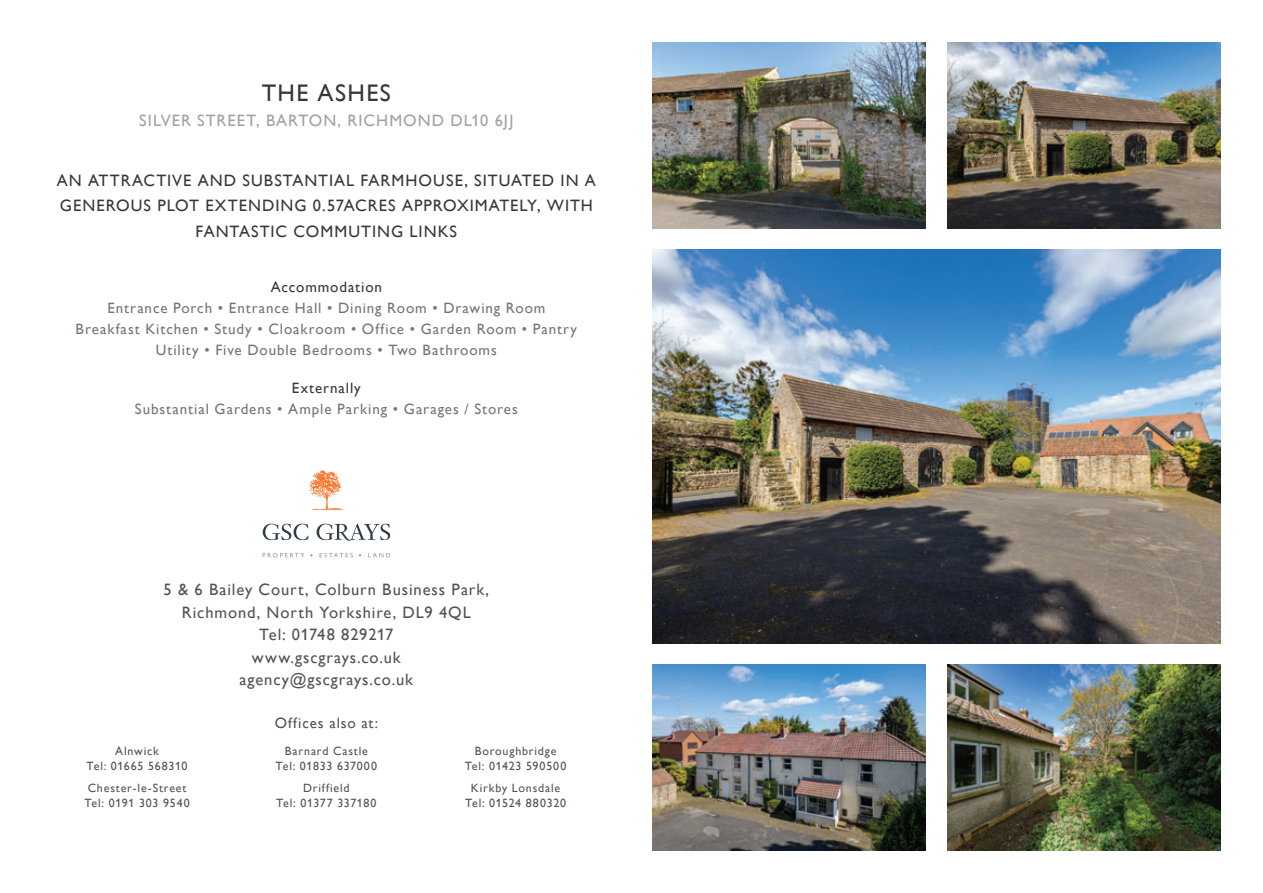
<style>
.page{position:relative;width:1263px;height:893px;background:#fff}
.page>*{position:absolute;margin:0;border:0;box-sizing:border-box;transform-origin:0 0}
._03_Name{font:24px "Gill Alt One";letter-spacing:.06em;color:#36393c}
._08_Office_Address{font:16.5px/22.5px "Gill Alt One";letter-spacing:.055em;color:#515455;text-align:center}
._05_Strapline{font:16.5px/25.5px "Gill Alt One";letter-spacing:.06em;color:#36393c;text-align:center}
._04_Address{font:16.5px "Gill Alt One";letter-spacing:.06em;color:#a0a2a3}
._07_Summary{font:15px/21px "Gill Alt One";letter-spacing:.06em;color:#737779;text-align:center}
._06_Summary_Headings{font:15px "Gill Alt One";letter-spacing:.06em;color:#36393c}
._09_Other_Offices{font:15px "Gill Alt One";letter-spacing:.06em;color:#515455}
._10_GSC_Grays_Offices{font:12px/15px "Gill Alt One";letter-spacing:.065em;color:#515455;text-align:center}
</style>
<div class="page">
<img style="left:653px;top:250px;width:567px;height:393px">
<img style="left:653px;top:43px;width:273px;height:186px">
<img style="left:653px;top:664px;width:273px;height:186px">
<img style="left:947px;top:43px;width:273px;height:186px">
<img style="left:947px;top:664px;width:273px;height:186px">
<svg style="left:263px;top:524px;width:45px;height:16px"></svg>
<svg style="left:317px;top:524px;width:73px;height:17px"></svg>
<svg style="left:263px;top:553px;width:41px;height:4px"></svg>
<svg style="left:320px;top:553px;width:33px;height:4px"></svg>
<svg style="left:368px;top:553px;width:22px;height:4px"></svg>
<svg style="left:309px;top:470px;width:34px;height:40px"></svg>
<p class="_03_Name" style="left:262px;top:79px;width:131px">THE ASHES</p>
<p class="_04_Address" style="left:139px;top:111px;width:376px">SILVER STREET, BARTON, RICHMOND DL10 6JJ</p>
<p class="_05_Strapline" style="left:57px;top:167px;width:540px">AN ATTRACTIVE AND SUBSTANTIAL FARMHOUSE, SITUATED IN A<br>GENEROUS PLOT EXTENDING 0.57ACRES APPROXIMATELY, WITH<br>FANTASTIC COMMUTING LINKS</p>
<p class="_06_Summary_Headings" style="left:271px;top:278px;width:113px">Accommodation</p>
<p class="_07_Summary" style="left:76px;top:297px;width:503px">Entrance Porch • Entrance Hall • Dining Room • Drawing Room<br>Breakfast Kitchen • Study • Cloakroom • Office • Garden Room • Pantry<br>Utility • Five Double Bedrooms • Two Bathrooms</p>
<p class="_06_Summary_Headings" style="left:292px;top:379px;width:70px">Externally</p>
<p class="_07_Summary" style="left:135px;top:398px;width:384px">Substantial Gardens • Ample Parking • Garages / Stores</p>
<p class="_08_Office_Address" style="left:164px;top:578px;width:327px">5 &amp; 6 Bailey Court, Colburn Business Park,<br>Richmond, North Yorkshire, DL9 4QL<br>Tel: 01748 829217</p>
<p class="_08_Office_Address" style="left:252px;top:646px;width:150px">www.gscgrays.co.uk</p>
<p class="_08_Office_Address" style="left:239px;top:668px;width:175px">agency@gscgrays.co.uk</p>
<p class="_09_Other_Offices" style="left:275px;top:714px;width:105px">Offices also at:</p>
<p class="_10_GSC_Grays_Offices" style="left:87px;top:744px;width:102px">Alnwick<br>Tel: 01665 568310</p>
<p class="_10_GSC_Grays_Offices" style="left:285px;top:744px;width:85px">Barnard Castle</p>
<p class="_10_GSC_Grays_Offices" style="left:276px;top:759px;width:103px">Tel: 01833 637000</p>
<p class="_10_GSC_Grays_Offices" style="left:475px;top:744px;width:83px">Boroughbridge</p>
<p class="_10_GSC_Grays_Offices" style="left:465px;top:759px;width:103px">Tel: 01423 590500</p>
<p class="_10_GSC_Grays_Offices" style="left:84px;top:780px;width:107px;text-align:left">Chester-le-Street<br>Tel: 0191 303 9540</p>
<p class="_10_GSC_Grays_Offices" style="left:276px;top:780px;width:102px">Driffield<br>Tel: 01377 337180</p>
<p class="_10_GSC_Grays_Offices" style="left:465px;top:780px;width:103px">Kirkby Lonsdale<br>Tel: 01524 880320</p>
</div>
